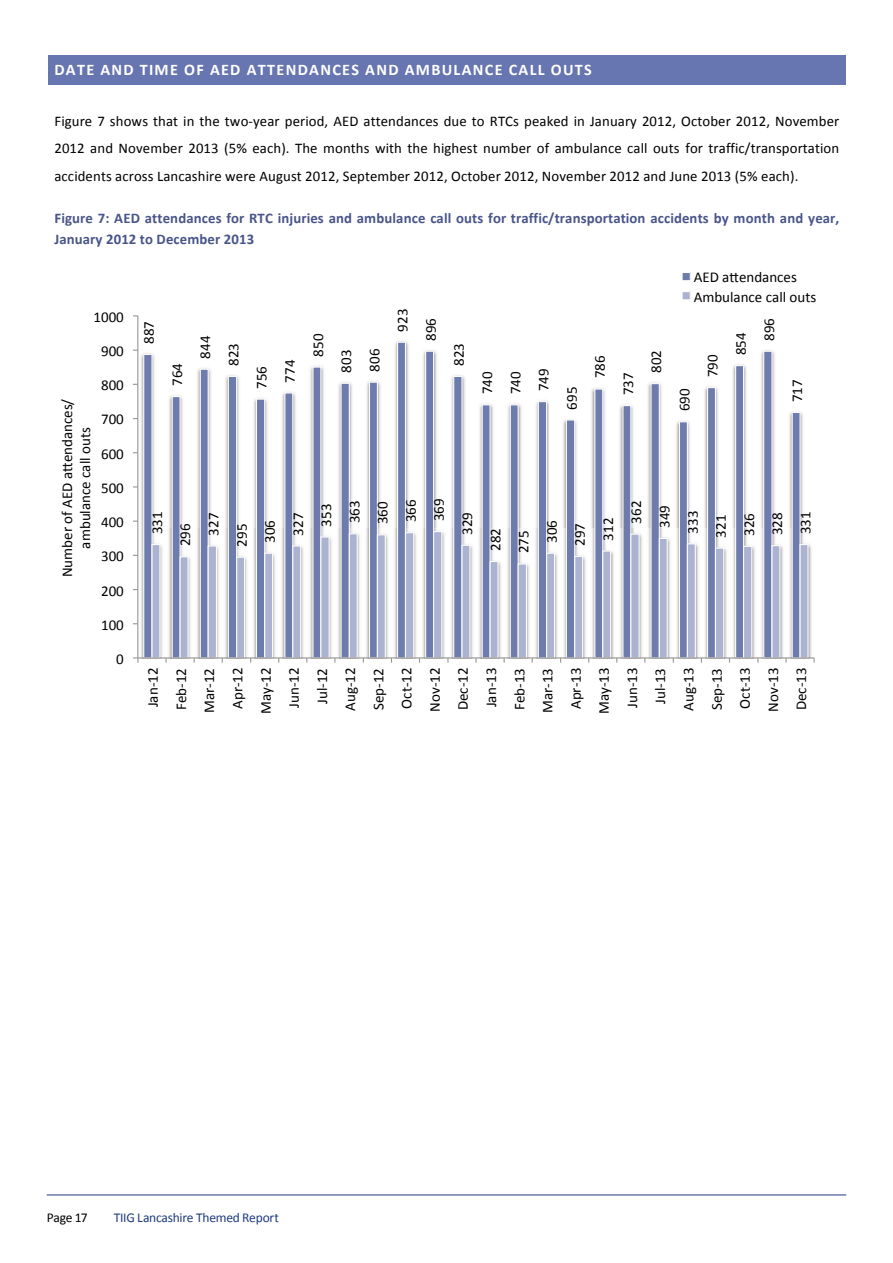
<style>
.page{position:relative;width:893px;height:1263px;background:#fff}
.page>*{position:absolute;margin:0;border:0;box-sizing:border-box;transform-origin:0 0}
.t1{font:700 16.2px "Calibri";letter-spacing:.08em;color:#fff}
.t2{font:15px/28.2px "Calibri";color:#000;text-align:center}
.t3{font:14.7px/27.3px "Calibri";letter-spacing:.01em;color:#000;text-align:justify}
.t4{font:700 14.7px/21.3px "Calibri";letter-spacing:.01em;color:#495589}
.t5{font:13.5px "Calibri";letter-spacing:-.02em;color:#203a7f}
.t6{font:13.5px "Calibri";letter-spacing:-.025em;color:#000}
</style>
<div class="page">
<hr style="left:47px;top:1194px;width:799px;height:1px;background:#203a7f">
<div style="left:52px;top:60px;width:789px;height:20px;background:#6775b0"></div>
<svg style="left:48px;top:55px;width:4px;height:5px"></svg>
<div style="left:52px;top:55px;width:789px;height:5px;background:#6775b0"></div>
<svg style="left:841px;top:55px;width:5px;height:5px"></svg>
<svg style="left:48px;top:80px;width:4px;height:4px"></svg>
<hr style="left:52px;top:80px;width:789px;height:4px;background:#6775b0">
<svg style="left:841px;top:80px;width:5px;height:4px"></svg>
<hr style="left:48px;top:60px;width:4px;height:20px;background:#6775b0">
<div style="left:841px;top:60px;width:5px;height:20px;background:#6775b0"></div>
<svg style="left:143px;top:341px;width:658px;height:318px"></svg>
<svg style="left:151px;top:530px;width:658px;height:129px"></svg>
<hr style="left:137px;top:316px;width:1px;height:342px;background:#979796">
<hr style="left:138px;top:657px;width:676px;height:1px;background:#979796">
<svg style="left:133px;top:657px;width:6px;height:6px"></svg>
<svg style="left:806px;top:658px;width:9px;height:5px"></svg>
<div style="left:682px;top:272px;width:8px;height:9px;background:#6d7cac"></div>
<div style="left:681px;top:272px;width:10px;height:9px;border:1px solid #fbfbfb"></div>
<div style="left:682px;top:292px;width:8px;height:8px;background:#abb3d1"></div>
<div style="left:681px;top:291px;width:10px;height:9px;border:1px solid #fbfbfb"></div>
<p class="t1" style="left:54px;top:60px;width:539px">DATE AND TIME OF AED ATTENDANCES AND AMBULANCE CALL OUTS</p>
<p class="t3" style="left:54px;top:107px;width:786px">Figure 7 shows that in the two--‐year period, AED attendances due to RTCs peaked in January 2012, October 2012, November 2012 and November 2013 (5% each). The months with the highest number of ambulance call outs for traffic/transportation accidents across Lancashire were August 2012, September 2012, October 2012, November 2012 and June 2013 (5% each).</p>
<p class="t4" style="left:54px;top:207px;width:786px">Figure 7: AED attendances for RTC injuries and ambulance call outs for traffic/transportation accidents by month and year,<br>January 2012 to December 2013</p>
<p class="t2" style="left:93px;top:303px;width:32px">1000</p>
<p class="t2" style="left:101px;top:337px;width:24px">900</p>
<p class="t2" style="left:58px;top:577px;width:180px;line-height:18px;rotate:-90deg">Number of AED amendances/ ambulance call outs</p>
<p class="t2" style="left:101px;top:371px;width:24px">800</p>
<p class="t2" style="left:101px;top:405px;width:24px">700</p>
<p class="t2" style="left:101px;top:440px;width:24px">600</p>
<p class="t2" style="left:101px;top:474px;width:24px">500</p>
<p class="t2" style="left:101px;top:508px;width:24px">400</p>
<p class="t2" style="left:101px;top:542px;width:24px">300</p>
<p class="t2" style="left:101px;top:576px;width:24px">200</p>
<p class="t2" style="left:101px;top:611px;width:24px">100</p>
<p class="t2" style="left:116px;top:645px;width:9px">0</p>
<p class="t2" style="left:135px;top:344px;width:24px;rotate:-90deg">887</p>
<p class="t2" style="left:163px;top:386px;width:24px;rotate:-90deg">764</p>
<p class="t2" style="left:191px;top:366px;width:31px;rotate:-90deg">844<br>823</p>
<p class="t2" style="left:248px;top:389px;width:30px;rotate:-90deg">756<br>774</p>
<p class="t2" style="left:304px;top:373px;width:40px;text-align:left;text-indent:16px;rotate:-90deg">850<br>803<br>806</p>
<p class="t2" style="left:389px;top:341px;width:34px;text-align:left;text-indent:9px;rotate:-90deg">923<br>896</p>
<p class="t2" style="left:445px;top:366px;width:24px;rotate:-90deg">823</p>
<p class="t2" style="left:473px;top:394px;width:24px;rotate:-90deg">740</p>
<p class="t2" style="left:501px;top:394px;width:24px;rotate:-90deg">740</p>
<p class="t2" style="left:529px;top:391px;width:24px;rotate:-90deg">749</p>
<p class="t2" style="left:558px;top:410px;width:24px;rotate:-90deg">695</p>
<p class="t2" style="left:586px;top:378px;width:24px;rotate:-90deg">786</p>
<p class="t2" style="left:614px;top:395px;width:24px;rotate:-90deg">737</p>
<p class="t2" style="left:642px;top:373px;width:24px;rotate:-90deg">802</p>
<p class="t2" style="left:694px;top:268px;width:124px;line-height:19.2px;text-align:left">AED amendances<br>Ambulance call outs</p>
<p class="t2" style="left:670px;top:411px;width:24px;rotate:-90deg">690</p>
<p class="t2" style="left:699px;top:377px;width:24px;rotate:-90deg">790</p>
<p class="t2" style="left:727px;top:355px;width:24px;rotate:-90deg">854</p>
<p class="t2" style="left:755px;top:341px;width:24px;rotate:-90deg">896</p>
<p class="t2" style="left:783px;top:402px;width:24px;rotate:-90deg">717</p>
<p class="t2" style="left:143px;top:534px;width:24px;rotate:-90deg">331</p>
<p class="t2" style="left:171px;top:546px;width:24px;rotate:-90deg">296</p>
<p class="t2" style="left:199px;top:535px;width:24px;rotate:-90deg">327</p>
<p class="t2" style="left:228px;top:546px;width:24px;rotate:-90deg">295</p>
<p class="t2" style="left:256px;top:543px;width:24px;rotate:-90deg">306</p>
<p class="t2" style="left:284px;top:535px;width:24px;rotate:-90deg">327</p>
<p class="t2" style="left:312px;top:527px;width:24px;rotate:-90deg">353</p>
<p class="t2" style="left:340px;top:523px;width:24px;rotate:-90deg">363</p>
<p class="t2" style="left:369px;top:524px;width:24px;rotate:-90deg">360</p>
<p class="t2" style="left:397px;top:522px;width:24px;rotate:-90deg">366</p>
<p class="t2" style="left:425px;top:521px;width:24px;rotate:-90deg">369</p>
<p class="t2" style="left:453px;top:535px;width:24px;rotate:-90deg">329</p>
<p class="t2" style="left:481px;top:551px;width:24px;rotate:-90deg">282</p>
<p class="t2" style="left:509px;top:553px;width:24px;rotate:-90deg">275</p>
<p class="t2" style="left:538px;top:543px;width:24px;rotate:-90deg">306</p>
<p class="t2" style="left:566px;top:546px;width:24px;rotate:-90deg">297</p>
<p class="t2" style="left:594px;top:541px;width:24px;rotate:-90deg">312</p>
<p class="t2" style="left:622px;top:524px;width:24px;rotate:-90deg">362</p>
<p class="t2" style="left:650px;top:528px;width:24px;rotate:-90deg">349</p>
<p class="t2" style="left:679px;top:533px;width:24px;rotate:-90deg">333</p>
<p class="t2" style="left:707px;top:538px;width:24px;rotate:-90deg">321</p>
<p class="t2" style="left:735px;top:536px;width:24px;rotate:-90deg">326</p>
<p class="t2" style="left:763px;top:535px;width:24px;rotate:-90deg">328</p>
<p class="t2" style="left:791px;top:534px;width:24px;rotate:-90deg">331</p>
<p class="t2" style="left:139px;top:714px;width:48px;text-align:right;rotate:-90deg">Jan--‐12<br>Feb--‐12<br>Mar--‐12<br>Apr--‐12<br>May--‐12<br>Jun--‐12<br>Jul--‐12<br>Aug--‐12<br>Sep--‐12<br>Oct--‐12<br>Nov--‐12<br>Dec--‐12<br>Jan--‐13<br>Feb--‐13<br>Mar--‐13<br>Apr--‐13<br>May--‐13<br>Jun--‐13<br>Jul--‐13<br>Aug--‐13<br>Sep--‐13<br>Oct--‐13<br>Nov--‐13<br>Dec--‐13</p>
<p class="t6" style="left:47px;top:1209px;width:43px">Page 17</p>
<p class="t5" style="left:114px;top:1209px;width:167px">TIIG Lancashire Themed Report</p>
</div>
